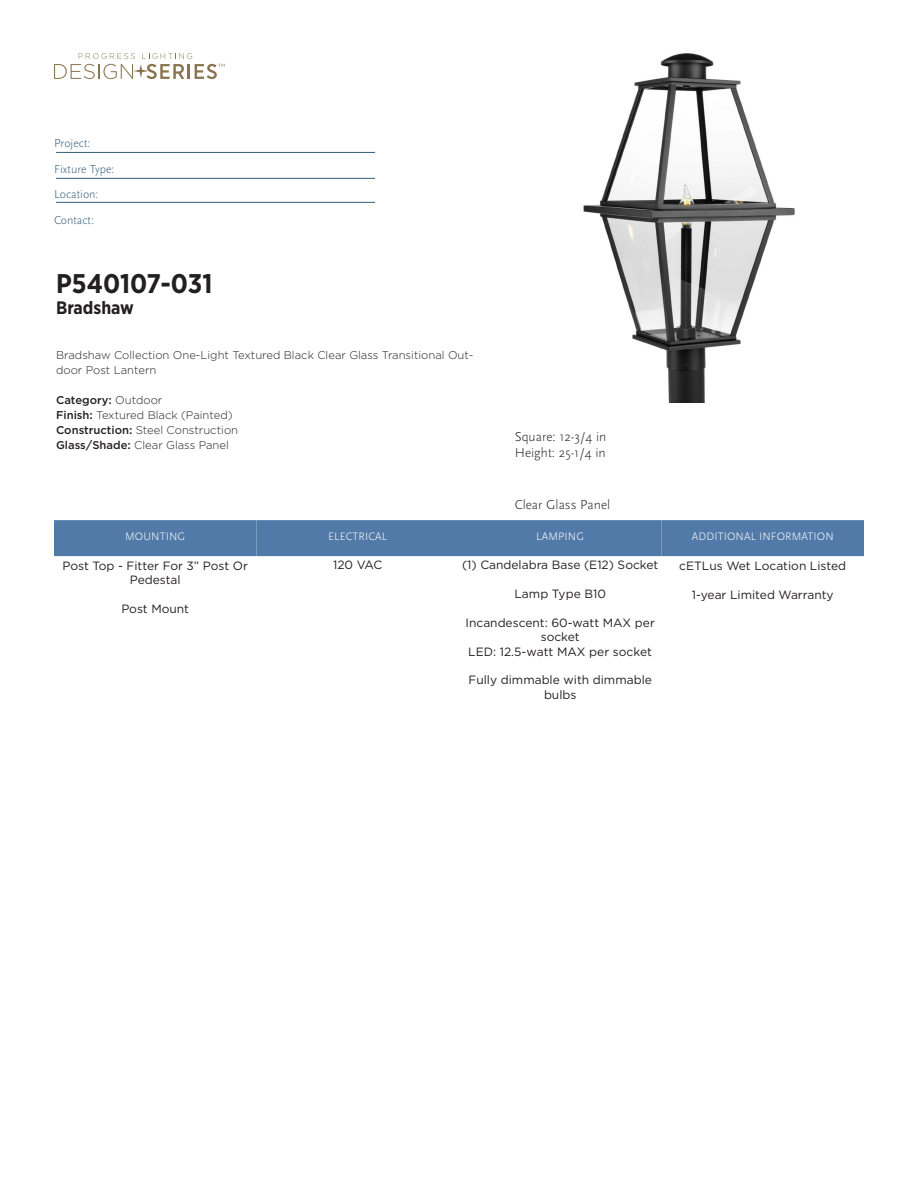
<style>
.page{position:relative;width:918px;height:1188px;background:#fff}
.page>*{position:absolute;margin:0;border:0;box-sizing:border-box;transform-origin:0 0}
.SKU{font:700 27px "Gotham Narrow";color:#231f20}
.Heading{font:700 18px "Gotham Narrow";color:#231f20}
.t1{font:300 13.5px "Scala Sans Pro";color:#231f20}
.Information{font:12px/14.4px "Gotham";color:#231f20;text-align:center}
.t2{font:300 12px "Scala Sans Pro";color:#345d7b}
.Description_body{font:300 11.25px/15px "Gotham";color:#231f20}
.Information-Heading{font:300 11.25px "Scala Sans Pro";letter-spacing:.01em;color:#fff}
.Description_body-2{font:500 11.25px "Gotham";color:#231f20}
.s1{font-weight:300}
.s2{font-weight:500}
</style>
<div class="page">
<svg style="left:54px;top:53px;width:171px;height:27px"></svg>
<hr style="left:56px;top:152px;width:319px;height:1px;background:#345d7b">
<hr style="left:56px;top:178px;width:319px;height:1px;background:#345d7b">
<hr style="left:56px;top:202px;width:319px;height:1px;background:#345d7b">
<img style="left:583px;top:53px;width:212px;height:349px">
<div style="left:54px;top:520px;width:202px;height:36px;background:#527aa8"></div>
<div style="left:256px;top:520px;width:203px;height:36px;background:#527aa8"></div>
<div style="left:459px;top:520px;width:203px;height:36px;background:#527aa8"></div>
<div style="left:662px;top:520px;width:202px;height:36px;background:#527aa8"></div>
<p class="t2" style="left:54px;top:137px;width:38px">Project:</p>
<p class="t2" style="left:54px;top:162px;width:62px">Fixture Type:</p>
<p class="t2" style="left:54px;top:188px;width:46px">Location:</p>
<p class="t2" style="left:54px;top:213px;width:42px">Contact:</p>
<p class="SKU" style="left:56px;top:266px;width:158px">P540107-031</p>
<p class="Heading" style="left:56px;top:296px;width:79px">Bradshaw</p>
<p class="Description_body" style="left:56px;top:347px;width:419px">Bradshaw Collection One-Light Textured Black Clear Glass Transitional Out&shy;door Post Lantern</p>
<p class="Description_body-2" style="left:56px;top:393px;width:108px">Category: <span class="s1">Outdoor</span></p>
<p class="Description_body" style="left:56px;top:407px;width:178px"><span class="s2">Finish:</span> Textured Black (Painted)</p>
<p class="Description_body" style="left:56px;top:422px;width:183px"><span class="s2">Construction:</span> Steel Construction</p>
<p class="Description_body" style="left:56px;top:437px;width:174px"><span class="s2">Glass/Shade:</span> Clear Glass Panel</p>
<p class="t1" style="left:515px;top:429px;width:93px">Square: 12-3/4 in</p>
<p class="t1" style="left:515px;top:445px;width:92px">Height: 25-1/4 in</p>
<p class="t1" style="left:515px;top:496px;width:97px">Clear Glass Panel</p>
<p class="Information-Heading" style="left:125px;top:530px;width:62px">MOUNTING</p>
<p class="Information" style="left:63px;top:558px;width:187px">Post Top - Fitter For 3” Post Or<br>Pedestal</p>
<p class="Information" style="left:121px;top:601px;width:69px">Post Mount</p>
<p class="Information-Heading" style="left:328px;top:530px;width:61px">ELECTRICAL</p>
<p class="Information" style="left:333px;top:557px;width:51px">120 VAC</p>
<p class="Information-Heading" style="left:536px;top:530px;width:49px">LAMPING</p>
<p class="Information" style="left:462px;top:557px;width:198px">(1) Candelabra Base (E12) Socket</p>
<p class="Information" style="left:515px;top:586px;width:93px">Lamp Type B10</p>
<p class="Information" style="left:466px;top:615px;width:191px">Incandescent: 60-watt MAX per socket<br>LED: 12.5-watt MAX per socket</p>
<p class="Information" style="left:469px;top:673px;width:185px">Fully dimmable with dimmable bulbs</p>
<p class="Information-Heading" style="left:692px;top:530px;width:143px">ADDITIONAL INFORMATION</p>
<p class="Information" style="left:679px;top:558px;width:168px">cETLus Wet Location Listed</p>
<p class="Information" style="left:692px;top:587px;width:143px">1-year Limited Warranty</p>
</div>
